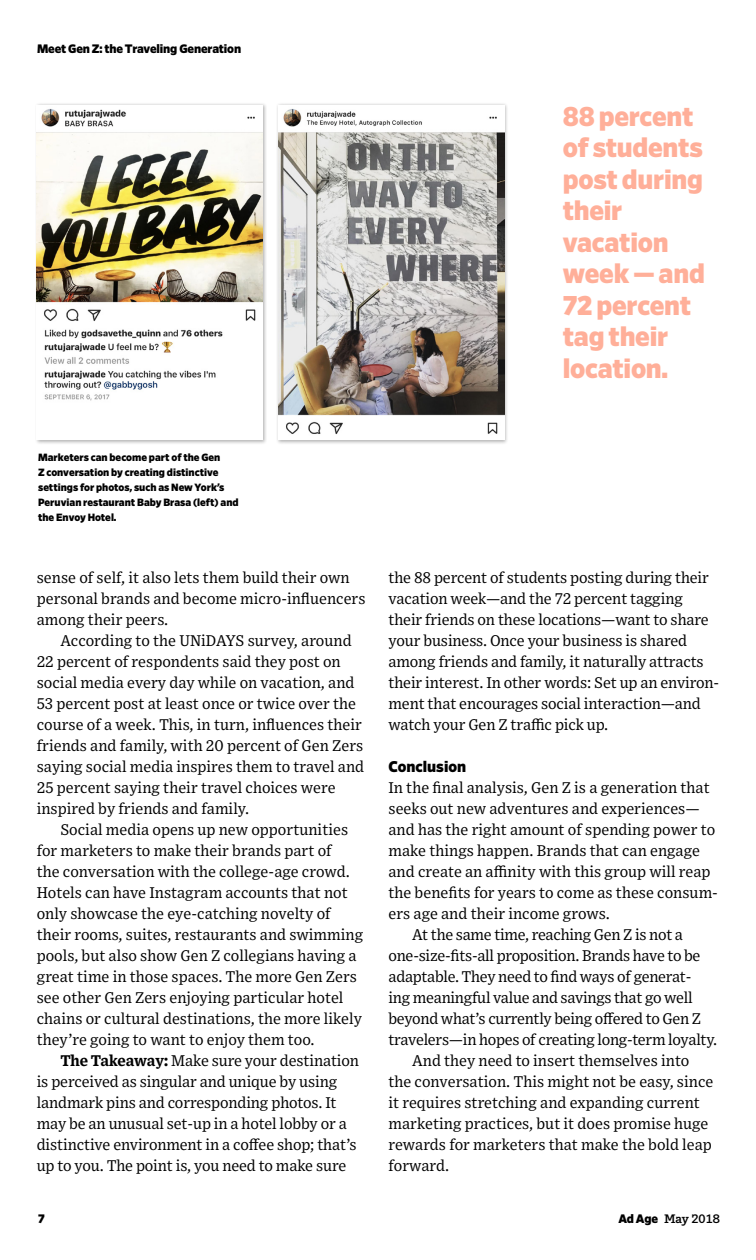
<style>
.page{position:relative;width:756px;height:1260px;background:#fff}
.page>*{position:absolute;margin:0;border:0;box-sizing:border-box;transform-origin:0 0}
.t1{font:900 27.12px/31.5px "Retina";letter-spacing:-.01em;color:#ffaf99}
.t2{font:15.58px/21px "Exchange";color:#000}
.t3{font:15.58px "Exchange";letter-spacing:-.02em;color:#000}
.t4{font:900 15.58px "Retina";color:#000}
.t5{font:900 12.25px "Retina";letter-spacing:-.01em;color:#000}
.t6{font:700 12.25px "Outsiders";color:#000}
.t7{font:900 10.5px/15px "Retina";color:#000}
.s1{font-weight:700}
.s2{font-family:"Retina";font-weight:900}
</style>
<div class="page">
<div style="left:276px;top:102px;width:232px;height:342px;background:#000;opacity:.3"></div>
<img style="left:278px;top:105px;width:226px;height:335px">
<div style="left:34px;top:102px;width:233px;height:342px;background:#000;opacity:.3"></div>
<img style="left:37px;top:105px;width:226px;height:335px">
<p class="t5" style="left:37px;top:40px;width:206px">Meet Gen Z: the Traveling Generation</p>
<h1 class="t1" style="left:563px;top:99px;width:144px">88 percent of students post during their vacation week — and<br>72 percent tag their location.</h1>
<p class="t7" style="left:38px;top:449px;width:202px">Marketers can become part of the Gen<br>Z conversation by creating distinctive settings for photos, such as New York’s Peruvian restaurant Baby Brasa (left) and the Envoy Hotel.</p>
<p class="t2" style="left:37px;top:566px;width:330px">sense of self, it also lets them build their own personal brands and become micro-influencers among their peers.</p>
<p class="t2" style="left:37px;top:629px;width:329px;text-indent:24px">According to the UNiDAYS survey, around 22 percent of respondents said they post on social media every day while on vacation, and 53 percent post at least once or twice over the course of a week. This, in turn, influences their friends and family, with 20 percent of Gen Zers saying social media inspires them to travel and 25 percent saying their travel choices were inspired by friends and family.</p>
<p class="t2" style="left:37px;top:818px;width:328px;text-indent:24px">Social media opens up new opportunities for marketers to make their brands part of<br>the conversation with the college-age crowd.<br>Hotels can have Instagram accounts that not only showcase the eye-catching novelty of their rooms, suites, restaurants and swimming pools, but also show Gen Z collegians having a great time in those spaces. The more Gen Zers see other Gen Zers enjoying particular hotel chains or cultural destinations, the more likely they’re going to want to enjoy them too.</p>
<p class="t2" style="left:37px;top:1049px;width:324px;text-indent:24px"><span class="s1">The Takeaway:</span> Make sure your destination is perceived as singular and unique by using landmark pins and corresponding photos. It may be an unusual set-up in a hotel lobby or a distinctive environment in a coffee shop; that’s up to you. The point is, you need to make sure</p>
<p class="t2" style="left:388px;top:566px;width:332px">the 88 percent of students posting during their vacation week—and the 72 percent tagging their friends on these locations—want to share your business. Once your business is shared among friends and family, it naturally attracts their interest. In other words: Set up an environ&shy;ment that encourages social interaction—and watch your Gen Z traffic pick up.</p>
<p class="t4" style="left:388px;top:756px;width:79px">Conclusion</p>
<p class="t2" style="left:388px;top:776px;width:323px">In the final analysis, Gen Z is a generation that</p>
<p class="t2" style="left:388px;top:797px;width:313px">seeks out new adventures and experiences—</p>
<p class="t2" style="left:388px;top:818px;width:328px">and has the right amount of spending power to</p>
<p class="t2" style="left:388px;top:839px;width:313px">make things happen. Brands that can engage</p>
<p class="t2" style="left:388px;top:860px;width:324px">and create an affinity with this group will reap</p>
<p class="t2" style="left:388px;top:881px;width:331px">the benefits for years to come as these consum-</p>
<p class="t2" style="left:388px;top:902px;width:223px">ers age and their income grows.</p>
<p class="t3" style="left:412px;top:923px;width:273px">At the same time, reaching Gen Z is not a</p>
<p class="t3" style="left:388px;top:944px;width:314px">one-size-fits-all proposition. Brands have to be</p>
<p class="t3" style="left:388px;top:965px;width:304px">adaptable. They need to find ways of generat-</p>
<p class="t3" style="left:388px;top:986px;width:306px">ing meaningful value and savings that go well</p>
<p class="t3" style="left:388px;top:1007px;width:314px">beyond what’s currently being offered to Gen Z</p>
<p class="t3" style="left:388px;top:1028px;width:330px">travelers—in hopes of creating long-term loyalty.</p>
<p class="t2" style="left:412px;top:1049px;width:279px">And they need to insert themselves into</p>
<p class="t2" style="left:388px;top:1070px;width:326px">the conversation. This might not be easy, since</p>
<p class="t2" style="left:388px;top:1091px;width:313px">it requires stretching and expanding current</p>
<p class="t2" style="left:388px;top:1112px;width:321px">marketing practices, but it does promise huge</p>
<p class="t2" style="left:388px;top:1133px;width:325px">rewards for marketers that make the bold leap</p>
<p class="t2" style="left:388px;top:1154px;width:62px">forward.</p>
<p class="t5" style="left:38px;top:1210px;width:8px">7</p>
<p class="t6" style="left:618px;top:1211px;width:103px"><span class="s2">Ad Age</span> May 2018</p>
</div>
